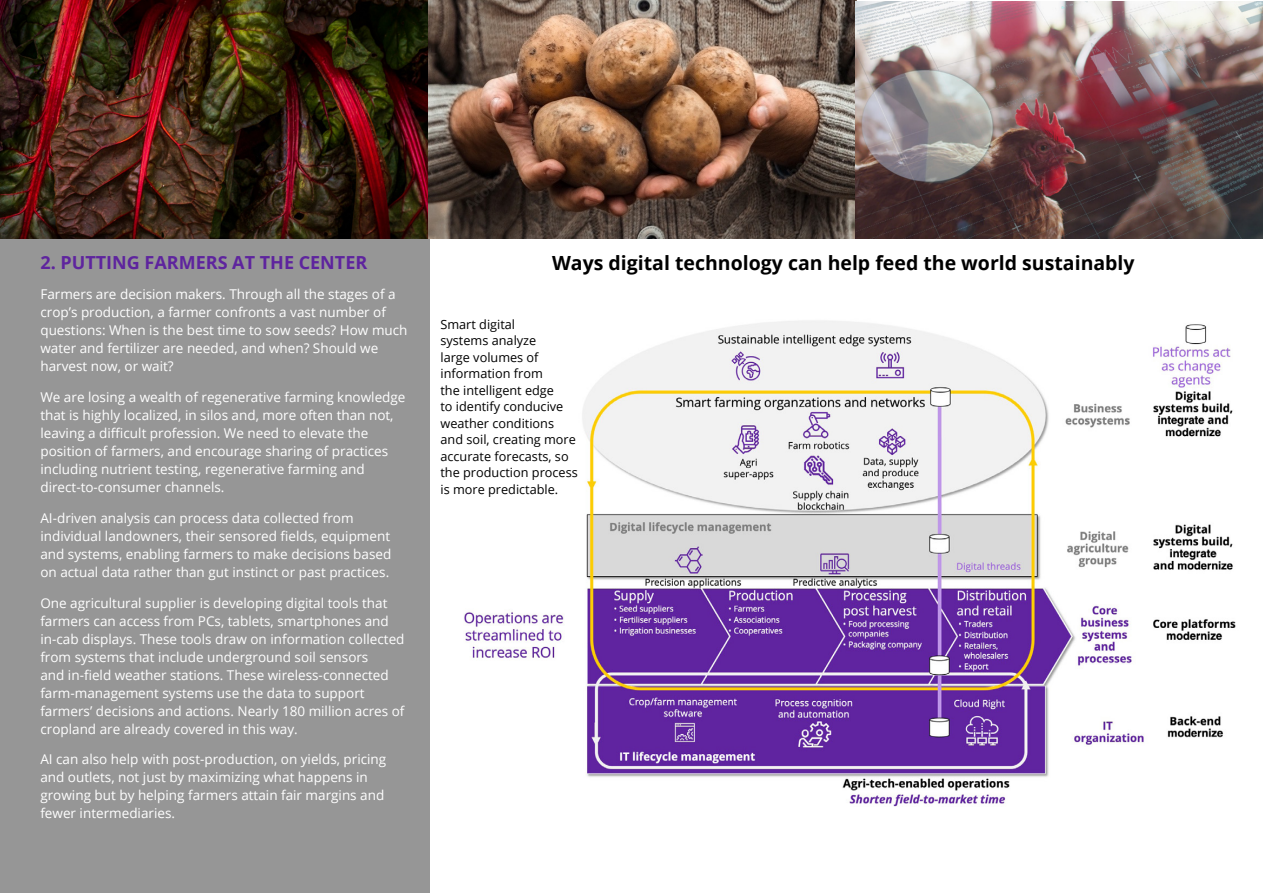
<style>
.page{position:relative;width:1263px;height:893px;background:#fff}
.page>*{position:absolute;margin:0;border:0;box-sizing:border-box;transform-origin:0 0}
.t1{font:700 19.5px "Open Sans";color:#000}
.heading{font:700 18px "Open Sans";color:#5e249e}
.body{font:13.5px/18px "Open Sans";color:#fff}
.t2{font:12.75px/16.5px "Open Sans";color:#000}
</style>
<div class="page">
<div style="left:0;top:223px;width:429px;height:670px;background:#969696"></div>
<img style="left:0;top:0;width:857px;height:238px">
<img style="left:428px;top:0;width:428px;height:238px">
<img style="left:855px;top:1px;width:408px;height:237px">
<img style="left:464px;top:321px;width:772px;height:485px">
<p class="heading" style="left:40px;top:249px;width:328px">2. PUTTING FARMERS AT THE CENTER</p>
<p class="body" style="left:40px;top:285px;width:369px">Farmers are decision makers. Through all the stages of a crop’s production, a farmer confronts a vast number of questions: When is the best time to sow seeds? How much water and fertilizer are needed, and when? Should we harvest now, or wait?</p>
<p class="body" style="left:40px;top:388px;width:367px">We are losing a wealth of regenerative farming knowledge that is highly localized, in silos and, more often than not, leaving a difficult profession. We need to elevate the position of farmers, and encourage sharing of practices including nutrient testing, regenerative farming and direct-to-consumer channels.</p>
<p class="body" style="left:40px;top:509px;width:352px">AI-driven analysis can process data collected from individual landowners, their sensored fields, equipment and systems, enabling farmers to make decisions based on actual data rather than gut instinct or past practices.</p>
<p class="body" style="left:40px;top:593px;width:366px">One agricultural supplier is developing digital tools that farmers can access from PCs, tablets, smartphones and in-cab displays. These tools draw on information collected from systems that include underground soil sensors<br>and in-field weather stations. These wireless-connected farm-management systems use the data to support farmers’ decisions and actions. Nearly 180 million acres of cropland are already covered in this way.</p>
<p class="body" style="left:40px;top:750px;width:347px">AI can also help with post-production, on yields, pricing and outlets, not just by maximizing what happens in growing but by helping farmers attain fair margins and fewer intermediaries.</p>
<p class="t1" style="left:552px;top:249px;width:584px">Ways digital technology can help feed the world sustainably</p>
<p class="t2" style="left:440px;top:315px;width:139px">Smart digital<br>systems analyze<br>large volumes of information from<br>the intelligent edge<br>to identify conducive weather conditions and soil, creating more accurate forecasts, so the production process is more predictable.</p>
</div>
